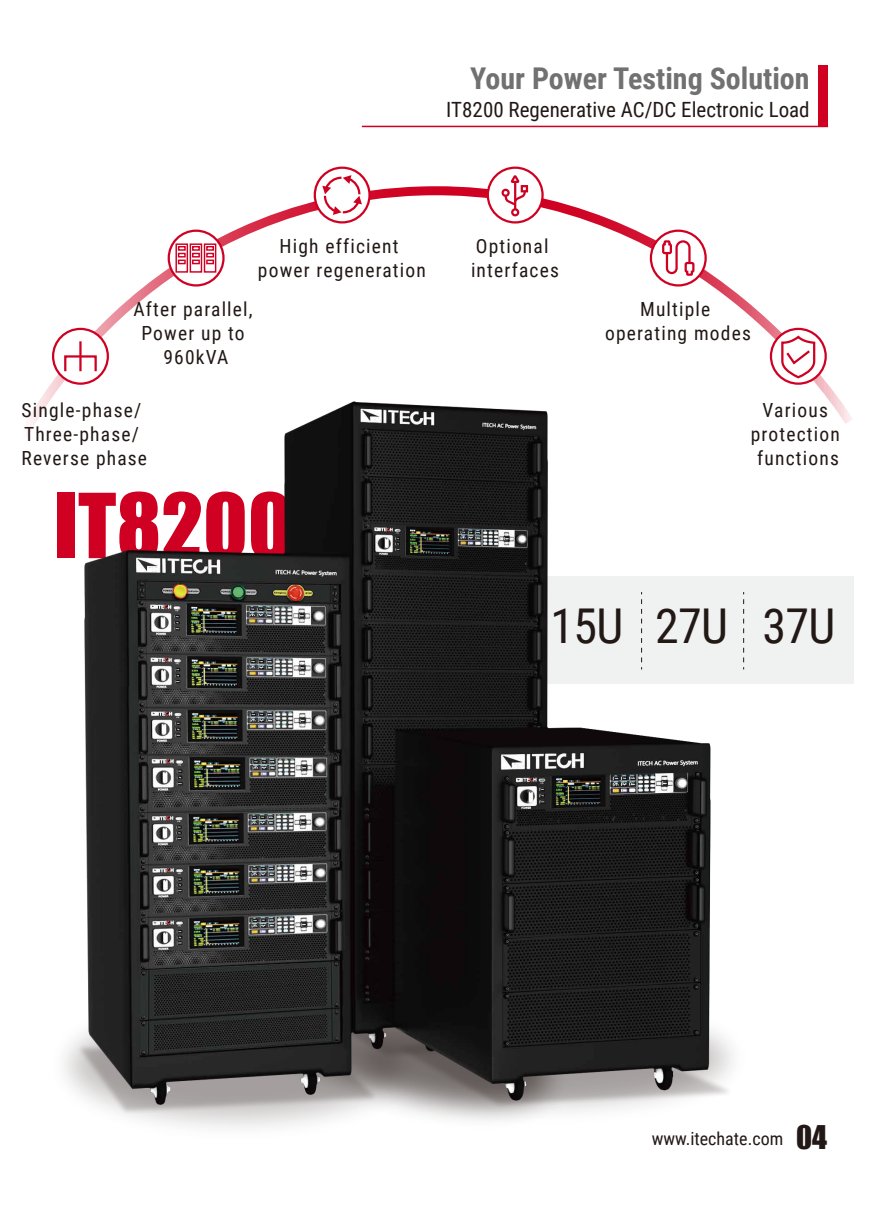
<style>
.page{position:relative;width:893px;height:1212px;background:#fff}
.page>*{position:absolute;margin:0;border:0;box-sizing:border-box;transform-origin:0 0}
.t1{font:82.65px "Impact";letter-spacing:.005em;color:#cf0022}
.t2{font:48px "Roboto Condensed";letter-spacing:-.015em;color:#221815}
.t3{font:700 30px "Roboto Condensed";color:#727171}
.t4{font:21px "Roboto Condensed";color:#221815}
.t5{font:19.5px/24px "Roboto Condensed";letter-spacing:.06em;color:#221815;text-align:center}
.t6{font:18px "Roboto Condensed";color:#221815}
.s1{font-family:"Impact";font-size:30px}
</style>
<div class="page">
<div style="left:537px;top:576px;width:317px;height:107px;background:#f0f1f1"></div>
<img style="left:58px;top:438px;width:689px;height:674px">
<svg style="left:30px;top:186px;width:822px;height:252px"></svg>
<svg style="left:771px;top:329px;width:55px;height:55px"></svg>
<div style="left:770px;top:328px;width:57px;height:57px;border:2px solid #cf0022;border-radius:50%"></div>
<svg style="left:780px;top:334px;width:36px;height:46px"></svg>
<svg style="left:315px;top:168px;width:54px;height:54px"></svg>
<div style="left:314px;top:167px;width:57px;height:56px;border:2px solid #cf0022;border-radius:50%"></div>
<svg style="left:322px;top:175px;width:40px;height:40px"></svg>
<svg style="left:169px;top:231px;width:54px;height:54px"></svg>
<div style="left:168px;top:230px;width:57px;height:57px;border:2px solid #cf0022;border-radius:50%"></div>
<svg style="left:175px;top:243px;width:13px;height:30px"></svg>
<svg style="left:178px;top:246px;width:8px;height:5px"></svg>
<svg style="left:178px;top:253px;width:8px;height:11px"></svg>
<svg style="left:190px;top:243px;width:12px;height:30px"></svg>
<svg style="left:192px;top:246px;width:8px;height:5px"></svg>
<svg style="left:192px;top:253px;width:8px;height:11px"></svg>
<svg style="left:204px;top:243px;width:12px;height:30px"></svg>
<svg style="left:206px;top:246px;width:8px;height:5px"></svg>
<svg style="left:206px;top:253px;width:8px;height:11px"></svg>
<div style="left:488px;top:168px;width:55px;height:54px;background:#fff;border-radius:50%"></div>
<div style="left:487px;top:167px;width:57px;height:57px;border:2px solid #cf0022;border-radius:50%"></div>
<div style="left:511px;top:208px;width:8px;height:8px;border:2px solid #cf0022;border-radius:50%"></div>
<div style="left:501px;top:189px;width:9px;height:8px;border:2px solid #cf0022;border-radius:50%"></div>
<div style="left:521px;top:185px;width:7px;height:7px;background:#cf0022"></div>
<svg style="left:503px;top:175px;width:24px;height:40px"></svg>
<div style="left:53px;top:329px;width:55px;height:55px;background:#fff;border-radius:50%"></div>
<div style="left:52px;top:328px;width:57px;height:57px;border:2px solid #cf0022;border-radius:50%"></div>
<hr style="left:79px;top:341px;width:3px;height:30px;background:#cf0022">
<div style="left:64px;top:355px;width:33px;height:17px;border:2px solid #cf0022"></div>
<svg style="left:651px;top:231px;width:55px;height:54px"></svg>
<div style="left:650px;top:230px;width:57px;height:57px;border:2px solid #cf0022;border-radius:50%"></div>
<svg style="left:661px;top:238px;width:35px;height:40px"></svg>
<div style="left:819px;top:65px;width:9px;height:61px;background:#cf0022"></div>
<hr style="left:362px;top:126px;width:466px;height:1px;background:#cf0022">
<h3 class="t3" style="left:470px;top:58px;width:341px">Your Power Testing Solution</h3>
<p class="t4" style="left:446px;top:95px;width:365px">IT8200 Regenerative AC/DC Electronic Load</p>
<p class="t5" style="left:258px;top:233px;width:170px">High efficient power regeneration</p>
<p class="t5" style="left:471px;top:233px;width:89px;text-align:left">Optional interfaces</p>
<p class="t5" style="left:133px;top:297px;width:121px">After parallel,<br>Power up to<br>960kVA</p>
<p class="t5" style="left:22px;top:398px;width:127px;text-align:left">Single-phase/<br>Three-phase/<br>Reverse phase</p>
<h1 class="t1" style="left:54px;top:462px;width:240px">IT8200</h1>
<p class="t5" style="left:605px;top:297px;width:147px">Multiple operating modes</p>
<p class="t5" style="left:751px;top:398px;width:91px">Various protection functions</p>
<h2 class="t2" style="left:550px;top:593px;width:286px">15U 27U 37U</h2>
<p class="t6" style="left:652px;top:1125px;width:177px">www.itechate.com <span class="s1">04</span></p>
</div>
